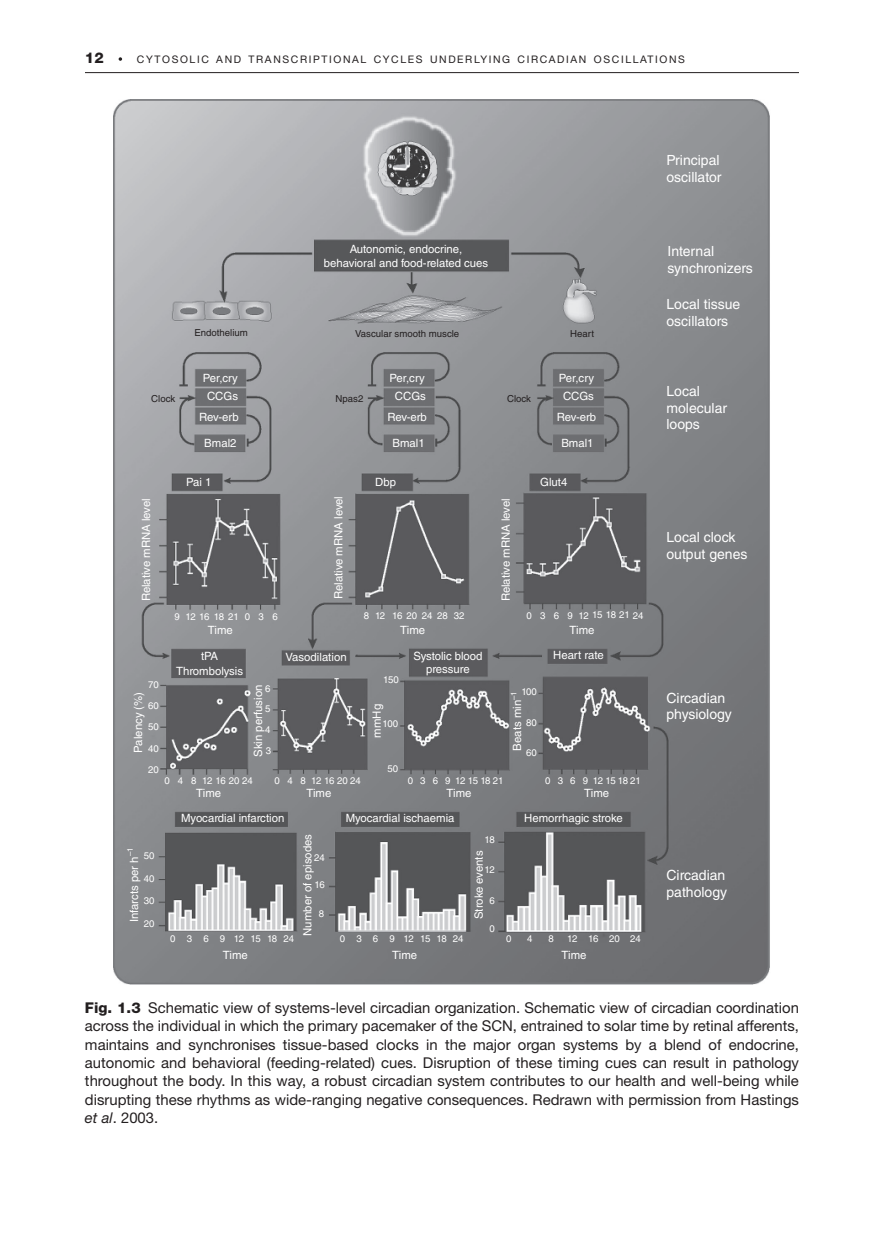
<style>
.page{position:relative;width:883px;height:1260px;background:#fff}
.page>*{position:absolute;margin:0;border:0;box-sizing:border-box;transform-origin:0 0}
.t1{font:14.88px/18.4px "Helvetica Neue LT Std";color:#231f20;text-align:justify}
.t2{font:800 14.88px "Helvetica Neue LT Std";color:#231f20}
.t3{font:14px/16.8px "Helvetica LT Std";color:#fff}
.t4{font:11.38px/13.7px "Helvetica LT Std";color:#fff;text-align:center}
.t5{font:10.33px "Helvetica Neue LT Std";letter-spacing:.155em;color:#231f20}
.t6{font:9.62px/21px "Helvetica LT Std";color:#fff;text-align:justify}
.t7{font:9.62px "Helvetica LT Std";color:#231f20}
.t8{font:7.88px "Helvetica LT Std";color:#fff}
.s1{font-weight:800}
.s2{font-style:italic}
</style>
<div class="page">
<hr style="left:85px;top:72px;width:714px;height:1px;background:#231f20">
<svg style="left:119px;top:57px;width:3px;height:4px"></svg>
<img style="left:113px;top:100px;width:657px;height:884px">
<p class="t2" style="left:85px;top:49px;width:20px">12</p>
<p class="t5" style="left:137px;top:54px;width:550px">CYTOSOLIC AND TRANSCRIPTIONAL CYCLES UNDERLYING CIRCADIAN OSCILLATIONS</p>
<p class="t3" style="left:667px;top:152px;width:56px">Principal oscillator</p>
<p class="t4" style="left:324px;top:242px;width:166px">Autonomic, endocrine, behavioral and food-related cues</p>
<p class="t7" style="left:194px;top:327px;width:55px">Endothelium</p>
<p class="t7" style="left:355px;top:328px;width:106px">Vascular smooth muscle</p>
<p class="t7" style="left:570px;top:328px;width:25px">Heart</p>
<p class="t4" style="left:203px;top:371px;width:37px">Per,cry</p>
<p class="t4" style="left:390px;top:371px;width:37px">Per,cry</p>
<p class="t4" style="left:559px;top:371px;width:37px">Per,cry</p>
<p class="t4" style="left:207px;top:390px;width:32px">CCGs</p>
<p class="t4" style="left:395px;top:390px;width:32px">CCGs</p>
<p class="t4" style="left:563px;top:390px;width:32px">CCGs</p>
<p class="t4" style="left:199px;top:410px;width:41px">Rev-erb</p>
<p class="t4" style="left:388px;top:410px;width:41px">Rev-erb</p>
<p class="t4" style="left:557px;top:410px;width:41px">Rev-erb</p>
<p class="t4" style="left:204px;top:437px;width:34px">Bmal2</p>
<p class="t4" style="left:393px;top:437px;width:34px">Bmal1</p>
<p class="t4" style="left:561px;top:437px;width:34px">Bmal1</p>
<p class="t4" style="left:375px;top:475px;width:22px">Dbp</p>
<p class="t4" style="left:540px;top:475px;width:29px">Glut4</p>
<p class="t7" style="left:151px;top:393px;width:25px">Clock</p>
<p class="t7" style="left:336px;top:393px;width:29px">Npas2</p>
<p class="t7" style="left:507px;top:393px;width:25px">Clock</p>
<p class="t4" style="left:186px;top:475px;width:27px">Pai 1</p>
<p class="t4" style="left:139px;top:601px;width:105px;rotate:-90deg">Relative mRNA level</p>
<p class="t4" style="left:332px;top:599px;width:105px;rotate:-90deg">Relative mRNA level</p>
<p class="t4" style="left:499px;top:601px;width:105px;rotate:-90deg">Relative mRNA level</p>
<p class="t6" style="left:174px;top:606px;width:105px">9 12161821 0 3 6</p>
<p class="t6" style="left:364px;top:605px;width:102px">8 12 16 20 24 28 32</p>
<p class="t6" style="left:526px;top:605px;width:119px">0 3 6 9 1215182124</p>
<p class="t6" style="left:148px;top:674px;width:12px">70</p>
<p class="t4" style="left:131px;top:753px;width:62px;rotate:-90deg">Palency (%)</p>
<p class="t6" style="left:148px;top:695px;width:12px">60</p>
<p class="t6" style="left:148px;top:716px;width:12px">50</p>
<p class="t6" style="left:148px;top:738px;width:12px">40</p>
<p class="t6" style="left:148px;top:759px;width:12px">20</p>
<p class="t4" style="left:208px;top:623px;width:27px">Time</p>
<p class="t4" style="left:400px;top:623px;width:27px">Time</p>
<p class="t4" style="left:570px;top:623px;width:27px">Time</p>
<p class="t4" style="left:176px;top:649px;width:68px;line-height:14.2px">tPA<br>Thrombolysis</p>
<p class="t4" style="left:286px;top:650px;width:63px">Vasodilation</p>
<p class="t4" style="left:413px;top:649px;width:71px">Systolic blood pressure</p>
<p class="t4" style="left:553px;top:648px;width:52px">Heart rate</p>
<p class="t6" style="left:383px;top:669px;width:17px">150</p>
<p class="t6" style="left:383px;top:713px;width:17px">100</p>
<p class="t6" style="left:265px;top:678px;width:7px">6</p>
<p class="t4" style="left:251px;top:757px;width:74px;rotate:-90deg">Skin perfusion</p>
<p class="t6" style="left:521px;top:682px;width:17px">100</p>
<p class="t6" style="left:526px;top:712px;width:12px">80</p>
<p class="t6" style="left:526px;top:742px;width:12px">60</p>
<p class="t4" style="left:370px;top:738px;width:35px;rotate:-90deg">mmHg</p>
<p class="t4" style="left:510px;top:751px;width:61px;rotate:-90deg">Beats min<sup>–1</sup></p>
<p class="t6" style="left:265px;top:698px;width:7px">5<br>4<br>3</p>
<p class="t6" style="left:387px;top:758px;width:12px">50</p>
<p class="t6" style="left:164px;top:770px;width:90px">0 4 8 12 16 20 24</p>
<p class="t6" style="left:275px;top:770px;width:88px">0 4 8 12162024</p>
<p class="t6" style="left:408px;top:770px;width:97px">0 3 6 9 12151821</p>
<p class="t4" style="left:196px;top:787px;width:27px">Time</p>
<p class="t4" style="left:306px;top:787px;width:27px">Time</p>
<p class="t4" style="left:447px;top:787px;width:27px">Time</p>
<p class="t6" style="left:545px;top:770px;width:97px">0 3 6 9 12151821</p>
<p class="t4" style="left:584px;top:787px;width:27px">Time</p>
<p class="t4" style="left:181px;top:812px;width:105px">Myocardial infarction</p>
<p class="t4" style="left:346px;top:812px;width:110px">Myocardial ischaemia</p>
<p class="t4" style="left:524px;top:812px;width:100px">Hemorrhagic stroke</p>
<p class="t8" style="left:126px;top:856px;width:10px;rotate:-90deg">–1</p>
<p class="t6" style="left:144px;top:845px;width:12px">50</p>
<p class="t4" style="left:127px;top:922px;width:67px;rotate:-90deg">Infarcts per h</p>
<p class="t6" style="left:144px;top:868px;width:12px">40</p>
<p class="t6" style="left:144px;top:891px;width:12px">30</p>
<p class="t6" style="left:144px;top:913px;width:12px">20</p>
<p class="t6" style="left:170px;top:928px;width:7px">0</p>
<p class="t6" style="left:187px;top:928px;width:109px">3 6 9 12151824</p>
<p class="t4" style="left:223px;top:948px;width:27px">Time</p>
<p class="t4" style="left:301px;top:936px;width:103px;rotate:-90deg">Number of episodes</p>
<p class="t6" style="left:314px;top:847px;width:12px">24</p>
<p class="t6" style="left:315px;top:874px;width:12px">16</p>
<p class="t6" style="left:319px;top:903px;width:7px">8</p>
<p class="t6" style="left:340px;top:928px;width:125px">0 3 6 9 12151824</p>
<p class="t4" style="left:392px;top:948px;width:27px">Time</p>
<p class="t6" style="left:485px;top:829px;width:12px">18</p>
<p class="t6" style="left:485px;top:859px;width:12px">12</p>
<p class="t6" style="left:490px;top:891px;width:7px">6</p>
<p class="t6" style="left:490px;top:918px;width:7px">0</p>
<p class="t4" style="left:472px;top:919px;width:70px;rotate:-90deg">Stroke events</p>
<p class="t6" style="left:506px;top:928px;width:7px">0</p>
<p class="t6" style="left:527px;top:928px;width:7px">4</p>
<p class="t6" style="left:548px;top:928px;width:7px">8</p>
<p class="t6" style="left:567px;top:928px;width:75px">12 16 20 24</p>
<p class="t4" style="left:562px;top:948px;width:27px">Time</p>
<p class="t3" style="left:668px;top:243px;width:87px">Internal synchronizers</p>
<p class="t3" style="left:667px;top:296px;width:75px">Local tissue oscillators</p>
<p class="t3" style="left:667px;top:382px;width:62px">Local molecular loops</p>
<p class="t3" style="left:667px;top:529px;width:82px">Local clock output genes</p>
<p class="t3" style="left:667px;top:689px;width:67px">Circadian physiology</p>
<p class="t3" style="left:667px;top:866px;width:62px">Circadian pathology</p>
<p class="t1" style="left:85px;top:998px;width:716px"><span class="s1">Fig. 1.3</span> Schematic view of systems‐level circadian organization. Schematic view of circadian coordination across the individual in which the primary pacemaker of the SCN, entrained to solar time by retinal afferents, maintains and synchronises tissue‐based clocks in the major organ systems by a blend of endocrine, autonomic and behavioral (feeding‐related) cues. Disruption of these timing cues can result in pathology throughout the body. In this way, a robust circadian system contributes to our health and well‐being while disrupting these rhythms as wide‐ranging negative consequences. Redrawn with permission from Hastings <span class="s2">et al</span>. 2003.</p>
</div>
